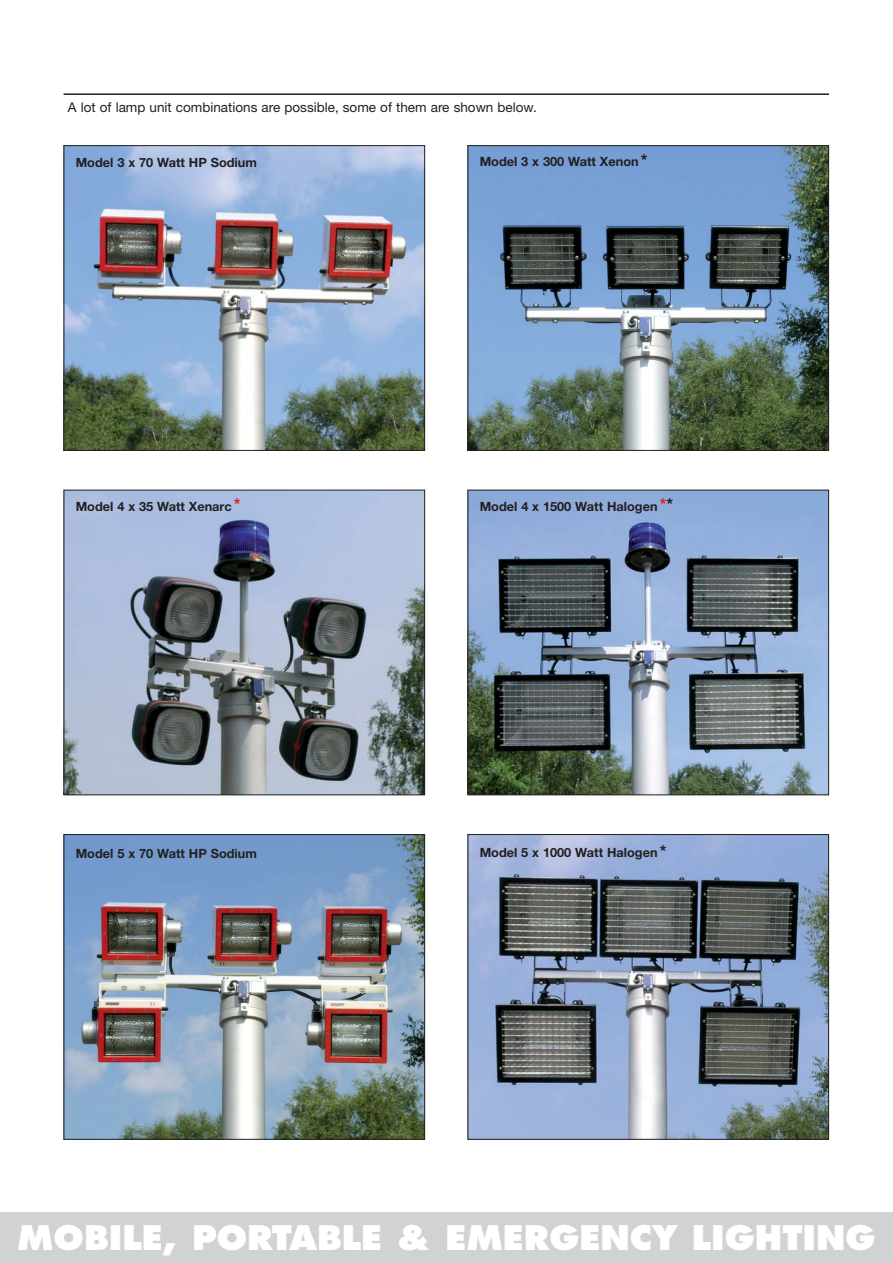
<style>
.page{position:relative;width:893px;height:1263px;background:#fff}
.page>*{position:absolute;margin:0;border:0;box-sizing:border-box;transform-origin:0 0}
.t1{font:800 33px "Futura";color:#fff}
.t2{font:13.5px "Helvetica Neue";color:#231f20}
.t3{font:700 12.75px "Helvetica Neue";color:#231f20}
.s1{font-size:16.5px}
.s2{font-size:16.5px;color:#ed1e25}
</style>
<div class="page">
<div style="left:0;top:1212px;width:893px;height:51px;background:#d1d2d4"></div>
<img style="left:66px;top:492px;width:357px;height:301px">
<div style="left:64px;top:490px;width:361px;height:305px;border:1px solid #231f20"></div>
<hr style="left:64px;top:93px;width:765px;height:2px;background:#231f20">
<img style="left:66px;top:147px;width:357px;height:302px">
<div style="left:64px;top:145px;width:361px;height:306px;border:1px solid #231f20"></div>
<img style="left:470px;top:147px;width:357px;height:302px">
<div style="left:468px;top:145px;width:361px;height:306px;border:1px solid #231f20"></div>
<img style="left:66px;top:836px;width:357px;height:302px">
<div style="left:64px;top:834px;width:361px;height:306px;border:1px solid #231f20"></div>
<img style="left:470px;top:492px;width:357px;height:301px">
<div style="left:468px;top:490px;width:361px;height:305px;border:1px solid #231f20"></div>
<img style="left:470px;top:836px;width:357px;height:302px">
<div style="left:468px;top:834px;width:361px;height:306px;border:1px solid #231f20"></div>
<p class="t2" style="left:68px;top:103px;width:470px">A lot of lamp unit combinations are possible, some of them are shown below.</p>
<p class="t3" style="left:76px;top:158px;width:183px">Model 3 x 70 Watt HP Sodium</p>
<p class="t3" style="left:480px;top:157px;width:169px">Model 3 x 300 Watt Xenon <span class="s1">*</span></p>
<p class="t3" style="left:76px;top:501px;width:166px">Model 4 x 35 Watt Xenarc <span class="s2">*</span></p>
<p class="t3" style="left:480px;top:501px;width:195px">Model 4 x 1500 Watt Halogen <span class="s2">*</span><span class="s1">*</span></p>
<p class="t3" style="left:76px;top:849px;width:183px">Model 5 x 70 Watt HP Sodium</p>
<p class="t3" style="left:480px;top:848px;width:188px">Model 5 x 1000 Watt Halogen <span class="s1">*</span></p>
<h1 class="t1" style="left:17px;top:1224px;width:860px">MOBILE, PORTABLE &amp; EMERGENCY LIGHTING</h1>
</div>
